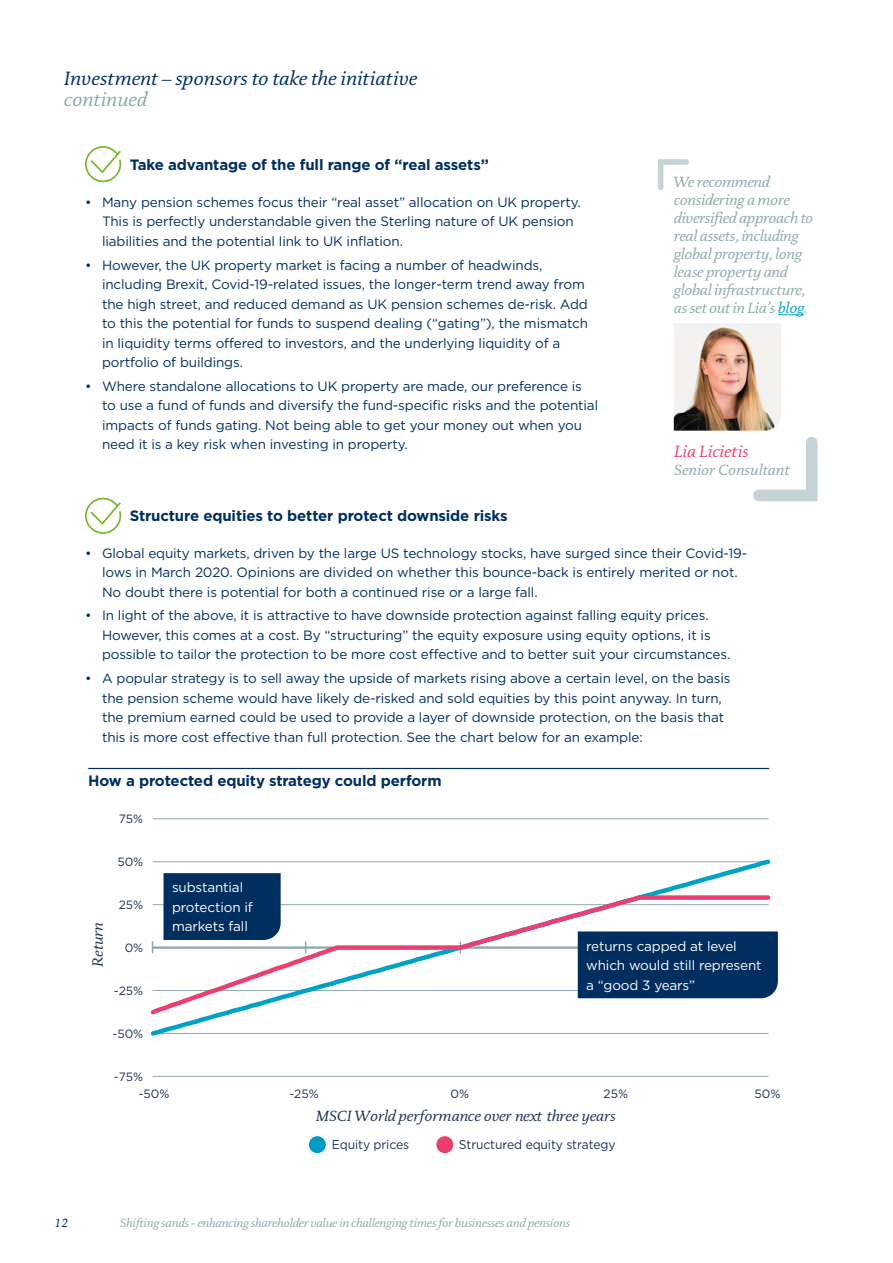
<style>
.page{position:relative;width:893px;height:1263px;background:#fff}
.page>*{position:absolute;margin:0;border:0;box-sizing:border-box;transform-origin:0 0}
.t1{font:italic 19.5px "DTL Documenta TOT";color:#002f5f}
.t2{font:italic 19.5px "DTL Documenta TOT";color:#8da8ad}
.t3{font:italic 16.5px "DTL Documenta TOT";color:#e93f6f}
.t4{font:italic 15px/18px "DTL Documenta TOT";letter-spacing:-.02em;color:#8da8ad}
.t5{font:700 15px "Gotham";letter-spacing:-.01em;color:#002f5f}
.t6{font:italic 15px "DTL Documenta TOT";color:#1b3155}
.t7{font:italic 15px "DTL Documenta TOT";color:#8da8ad}
.t8{font:13.5px/19.5px "Gotham";letter-spacing:-.01em;color:#002f5f}
.t9{font:13.5px/19.5px "Gotham";letter-spacing:-.01em;color:#fff}
.t10{font:12.75px "Gotham";letter-spacing:-.01em;color:#1b3155;scale:.95 1}
.t11{font:italic 12px "DTL Documenta TOT";letter-spacing:-.02em;color:#8da8ad}
.t12{font:12px "Gotham";color:#1b3155}
.t13{font:italic 12px "DTL Documenta TOT";color:#002f5f}
.s1{color:#00a3c7}
</style>
<div class="page">
<img style="left:674px;top:323px;width:107px;height:108px">
<svg style="left:658px;top:159px;width:31px;height:31px"></svg>
<svg style="left:753px;top:437px;width:64px;height:64px"></svg>
<svg style="left:778px;top:314px;width:26px;height:1px"></svg>
<svg style="left:85px;top:146px;width:36px;height:36px"></svg>
<svg style="left:85px;top:498px;width:36px;height:36px"></svg>
<hr style="left:88px;top:768px;width:681px;height:1px;background:#002f5f">
<div style="left:309px;top:1136px;width:17px;height:17px;background:#009bc5;border-radius:50%"></div>
<div style="left:436px;top:1136px;width:17px;height:17px;background:#e93f6f;border-radius:50%"></div>
<hr style="left:153px;top:818px;width:615px;height:1px;background:#8ea8ae">
<hr style="left:153px;top:1076px;width:615px;height:1px;background:#8ea8ae">
<svg style="left:150px;top:859px;width:621px;height:177px"></svg>
<svg style="left:150px;top:893px;width:621px;height:125px"></svg>
<div style="left:163px;top:873px;width:118px;height:67px;background:#002f5f"></div>
<div style="left:578px;top:931px;width:200px;height:67px;background:#002f5f"></div>
<h1 class="t1" style="left:64px;top:67px;width:355px">Investment – sponsors to take the initiative</h1>
<h1 class="t2" style="left:64px;top:88px;width:85px">continued</h1>
<p class="t5" style="left:130px;top:155px;width:361px">Take advantage of the full range of “real assets”</p>
<p class="t8" style="left:102px;top:192px;width:480px;text-indent:-17px">• Many pension schemes focus their “real asset” allocation on UK property.<br>This is perfectly understandable given the Sterling nature of UK pension liabilities and the potential link to UK inflation.</p>
<p class="t8" style="left:102px;top:255px;width:487px;text-indent:-17px">• However, the UK property market is facing a number of headwinds, including Brexit, Covid-19-related issues, the longer-term trend away from the high street, and reduced demand as UK pension schemes de-risk. Add to this the potential for funds to suspend dealing (“gating”), the mismatch in liquidity terms offered to investors, and the underlying liquidity of a portfolio of buildings.</p>
<p class="t8" style="left:102px;top:376px;width:498px;text-indent:-17px">• Where standalone allocations to UK property are made, our preference is to use a fund of funds and diversify the fund-specific risks and the potential impacts of funds gating. Not being able to get your money out when you need it is a key risk when investing in property.</p>
<p class="t4" style="left:674px;top:172px;width:141px">We recommend considering a more diversified approach to real assets, including global property, long lease property and global infrastructure, as set out in Lia’s <span class="s1">blog</span>.</p>
<p class="t3" style="left:674px;top:441px;width:76px">Lia Licietis</p>
<p class="t7" style="left:674px;top:460px;width:117px">Senior Consultant</p>
<p class="t5" style="left:130px;top:506px;width:380px">Structure equities to better protect downside risks</p>
<p class="t8" style="left:102px;top:543px;width:647px;text-indent:-17px">• Global equity markets, driven by the large US technology stocks, have surged since their Covid-19- lows in March 2020. Opinions are divided on whether this bounce-back is entirely merited or not.<br>No doubt there is potential for both a continued rise or a large fall.</p>
<p class="t8" style="left:102px;top:605px;width:630px;text-indent:-17px">• In light of the above, it is attractive to have downside protection against falling equity prices.<br>However, this comes at a cost. By “structuring” the equity exposure using equity options, it is possible to tailor the protection to be more cost effective and to better suit your circumstances.</p>
<p class="t8" style="left:102px;top:668px;width:630px;text-indent:-17px">• A popular strategy is to sell away the upside of markets rising above a certain level, on the basis the pension scheme would have likely de-risked and sold equities by this point anyway. In turn, the premium earned could be used to provide a layer of downside protection, on the basis that this is more cost effective than full protection. See the chart below for an example:</p>
<p class="t5" style="left:88px;top:771px;width:355px">How a protected equity strategy could perform</p>
<p class="t12" style="left:119px;top:811px;width:26px">75%</p>
<p class="t12" style="left:117px;top:854px;width:27px">50%</p>
<p class="t6" style="left:89px;top:966px;width:45px;rotate:-90deg">Return</p>
<p class="t12" style="left:119px;top:897px;width:26px">25%</p>
<p class="t12" style="left:125px;top:940px;width:20px">0%</p>
<p class="t12" style="left:114px;top:983px;width:31px">-25%</p>
<p class="t12" style="left:112px;top:1026px;width:32px">-50%</p>
<p class="t9" style="left:172px;top:878px;width:82px">substantial protection if markets fall</p>
<p class="t9" style="left:586px;top:936px;width:177px">returns capped at level which would still represent a “good 3 years”</p>
<p class="t12" style="left:114px;top:1069px;width:31px">-75%</p>
<p class="t12" style="left:139px;top:1086px;width:32px">-50%</p>
<p class="t12" style="left:289px;top:1086px;width:31px">-25%</p>
<p class="t12" style="left:451px;top:1086px;width:20px">0%</p>
<p class="t12" style="left:604px;top:1086px;width:26px">25%</p>
<p class="t12" style="left:754px;top:1086px;width:27px">50%</p>
<p class="t6" style="left:316px;top:1106px;width:301px">MSCI World performance over next three years</p>
<p class="t10" style="left:332px;top:1136px;width:83px">Equity prices</p>
<p class="t10" style="left:459px;top:1136px;width:166px">Structured equity strategy</p>
<p class="t13" style="left:54px;top:1215px;width:16px">12</p>
<p class="t11" style="left:120px;top:1215px;width:452px">Shifting sands - enhancing shareholder value in challenging times for businesses and pensions</p>
</div>
